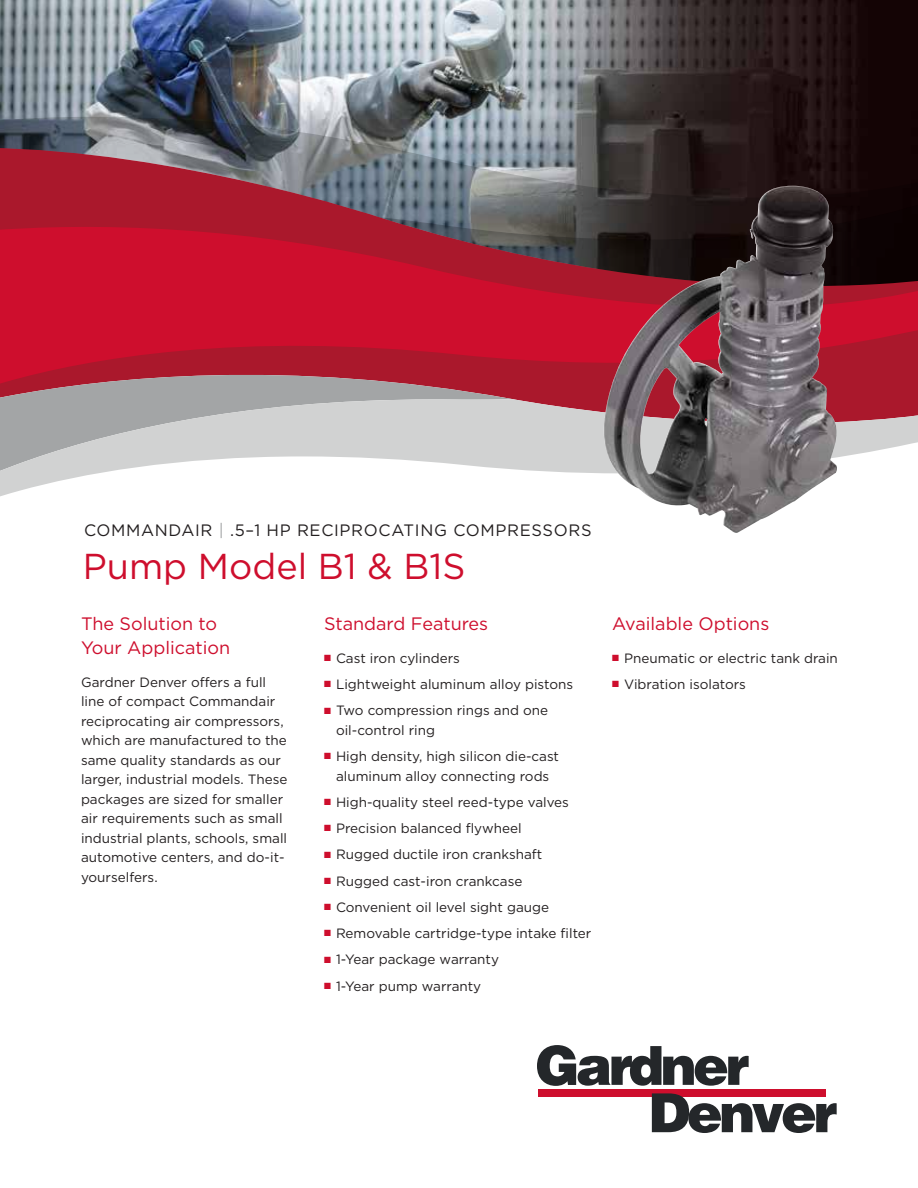
<style>
.page{position:relative;width:918px;height:1188px;background:#fff}
.page>*{position:absolute;margin:0;border:0;box-sizing:border-box;transform-origin:0 0}
.t1{font:36px "Gotham";color:#ce0e2d}
.t2{font:18px/24px "Gotham";color:#ce0e2d}
.t3{font:16.5px "Gotham";letter-spacing:.04em;color:#231f20}
.t4{font:13.5px/19.5px "Gotham";color:#231f20}
.s1{color:#a3a5a6}
.s2{color:#ce0e2d}
</style>
<div class="page">
<img style="left:0;top:0;width:918px;height:117px">
<svg style="left:0;top:117px;width:918px;height:31px;background:#57575c"></svg>
<svg style="left:0;top:148px;width:918px;height:251px;background:#6f414a"></svg>
<svg style="left:0;top:223px;width:918px;height:165px;background:#ab1a31"></svg>
<svg style="left:0;top:359px;width:512px;height:40px;background:#a9515e"></svg>
<svg style="left:0;top:399px;width:918px;height:102px"></svg>
<div style="left:538px;top:1089px;width:287px;height:7px;background:#ce0e2d"></div>
<svg style="left:537px;top:1045px;width:212px;height:41px"></svg>
<svg style="left:652px;top:1093px;width:185px;height:40px"></svg>
<img style="left:604px;top:203px;width:155px;height:330px">
<p class="t3" style="left:84px;top:519px;width:509px">COMMANDAIR <span class="s1">|</span> .5–1 HP RECIPROCATING COMPRESSORS</p>
<h1 class="t1" style="left:83px;top:544px;width:384px">Pump Model B1 &amp; B1S</h1>
<h2 class="t2" style="left:324px;top:611px;width:166px">Standard Features</h2>
<p class="t4" style="left:324px;top:648px;width:137px"><span class="s2">■</span> Cast iron cylinders</p>
<p class="t4" style="left:324px;top:674px;width:251px"><span class="s2">■</span> Lightweight aluminum alloy pistons</p>
<p class="t4" style="left:336px;top:701px;width:214px;text-indent:-12px"><span class="s2">■</span> Two compression rings and one oil-control ring</p>
<p class="t4" style="left:324px;top:746px;width:237px;text-align:center"><span class="s2">■</span> High density, high silicon die-cast aluminum alloy connecting rods</p>
<p class="t4" style="left:324px;top:792px;width:246px"><span class="s2">■</span> High-quality steel reed-type valves</p>
<p class="t4" style="left:324px;top:818px;width:199px"><span class="s2">■</span> Precision balanced flywheel</p>
<p class="t4" style="left:324px;top:845px;width:220px"><span class="s2">■</span> Rugged ductile iron crankshaft</p>
<p class="t4" style="left:324px;top:871px;width:200px"><span class="s2">■</span> Rugged cast-iron crankcase</p>
<p class="t4" style="left:324px;top:897px;width:227px"><span class="s2">■</span> Convenient oil level sight gauge</p>
<p class="t4" style="left:324px;top:923px;width:269px"><span class="s2">■</span> Removable cartridge-type intake filter</p>
<p class="t4" style="left:324px;top:950px;width:176px"><span class="s2">■</span> 1-Year package warranty</p>
<p class="t4" style="left:324px;top:976px;width:159px"><span class="s2">■</span> 1-Year pump warranty</p>
<h2 class="t2" style="left:81px;top:611px;width:151px">The Solution to<br>Your Application</h2>
<p class="t4" style="left:81px;top:672px;width:208px">Gardner Denver offers a full line of compact Commandair reciprocating air compressors, which are manufactured to the same quality standards as our larger, industrial models. These packages are sized for smaller air requirements such as small industrial plants, schools, small automotive centers, and do-it&shy;yourselfers.</p>
<h2 class="t2" style="left:612px;top:611px;width:159px">Available Options</h2>
<p class="t4" style="left:612px;top:648px;width:227px"><span class="s2">■</span> Pneumatic or electric tank drain</p>
<p class="t4" style="left:612px;top:674px;width:135px"><span class="s2">■</span> Vibration isolators</p>
</div>
